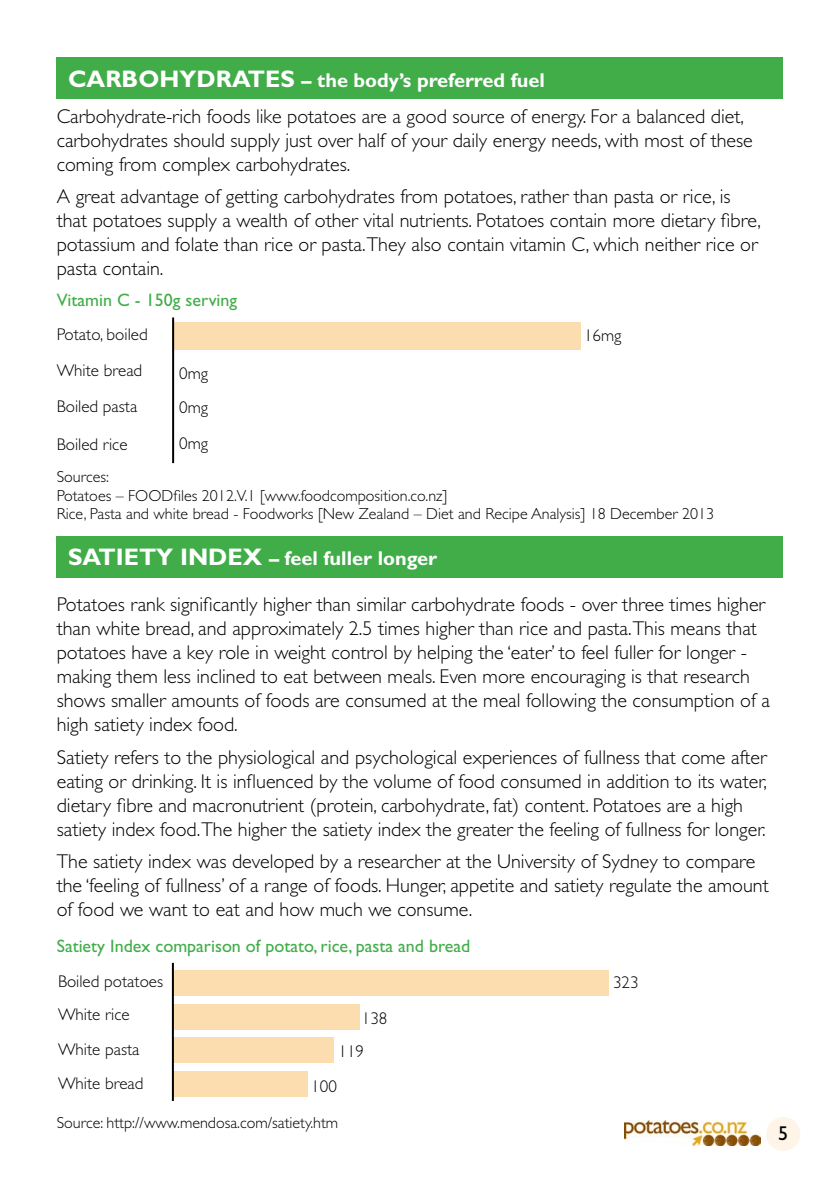
<style>
.page{position:relative;width:840px;height:1191px;background:#fff}
.page>*{position:absolute;margin:0;border:0;box-sizing:border-box;transform-origin:0 0}
.t1{font:700 24px "Gill Sans";color:#fff}
.t2{font:300 20px/24px "Gill Sans";color:#000}
.t3{font:700 20px "Gill Sans";color:#fff}
.t4{font:20px "Gill Sans";color:#000}
.t5{font:18px "Gill Sans";color:#41ad49}
.t6{font:300 17px/34px "Gill Sans";color:#000}
.t7{font:300 16px/18px "Gill Sans";color:#000}
.s1{font-size:24px}
</style>
<div class="page">
<div style="left:57px;top:57px;width:725px;height:41px;background:#41ad49"></div>
<div style="left:57px;top:536px;width:725px;height:42px;background:#41ad49"></div>
<div style="left:765px;top:1117px;width:34px;height:34px;background:#fef4e7;border-radius:50%"></div>
<div style="left:173px;top:322px;width:407px;height:27px;background:#fbddaf"></div>
<hr style="left:172px;top:317px;width:2px;height:146px;background:#000">
<div style="left:173px;top:970px;width:435px;height:26px;background:#fbddaf"></div>
<div style="left:173px;top:1004px;width:186px;height:25px;background:#fbddaf"></div>
<div style="left:173px;top:1037px;width:160px;height:26px;background:#fbddaf"></div>
<div style="left:173px;top:1071px;width:134px;height:26px;background:#fbddaf"></div>
<hr style="left:172px;top:963px;width:2px;height:138px;background:#000">
<img style="left:624px;top:1120px;width:135px;height:25px">
<p class="t1" style="left:68px;top:65px;width:165px">Carbo hydrat</p>
<p class="t3" style="left:265px;top:68px;width:281px"><span class="s1">es</span> – the body’s preferred fuel</p>
<p class="t2" style="left:57px;top:105px;width:697px">Carbohydrate-rich foods like potatoes are a good source of energy. For a balanced diet, carbohydrates should supply just over half of your daily energy needs, with most of these coming from complex carbohydrates.</p>
<p class="t2" style="left:57px;top:185px;width:705px">A great advantage of getting carbohydrates from potatoes, rather than pasta or rice, is that potatoes supply a wealth of other vital nutrients. Potatoes contain more dietary fibre, potassium and folate than rice or pasta.They also contain vitamin C, which neither rice or pasta contain.</p>
<p class="t5" style="left:57px;top:289px;width:182px">Vitamin C - 150g serving</p>
<p class="t6" style="left:57px;top:317px;width:92px">Potato, boiled</p>
<p class="t6" style="left:57px;top:353px;width:87px">White bread</p>
<p class="t6" style="left:57px;top:390px;width:82px">Boiled pasta</p>
<p class="t6" style="left:57px;top:428px;width:72px">Boiled rice</p>
<p class="t6" style="left:179px;top:356px;width:30px">0mg<br>0mg</p>
<p class="t6" style="left:179px;top:426px;width:30px">0mg</p>
<p class="t6" style="left:583px;top:318px;width:39px">16mg</p>
<p class="t7" style="left:57px;top:468px;width:658px">Sources:<br>Potatoes – FOODfiles 2012.V.1 [www.foodcomposition.co.nz]<br>Rice, Pasta and white bread - Foodworks [New Zealand – Diet and Recipe Analysis] 18 December 2013</p>
<p class="t1" style="left:68px;top:543px;width:15px">Sati</p>
<p class="t3" style="left:124px;top:547px;width:315px"><span class="s1">ety In dex</span> – feel fuller longer</p>
<p class="t2" style="left:57px;top:593px;width:714px">Potatoes rank significantly higher than similar carbohydrate foods - over three times higher than white bread, and approximately 2.5 times higher than rice and pasta.This means that potatoes have a key role in weight control by helping the ‘eater’ to feel fuller for longer - making them less inclined to eat between meals. Even more encouraging is that research shows smaller amounts of foods are consumed at the meal following the consumption of a high satiety index food.</p>
<p class="t2" style="left:57px;top:745px;width:711px">Satiety refers to the physiological and psychological experiences of fullness that come after eating or drinking. It is influenced by the volume of food consumed in addition to its water, dietary fibre and macronutrient (protein, carbohydrate, fat) content. Potatoes are a high satiety index food.The higher the satiety index the greater the feeling of fullness for longer.</p>
<p class="t2" style="left:57px;top:849px;width:713px">The satiety index was developed by a researcher at the University of Sydney to compare the ‘feeling of fullness’ of a range of foods. Hunger, appetite and satiety regulate the amount of food we want to eat and how much we consume.</p>
<p class="t5" style="left:57px;top:935px;width:415px">Satiety Index comparison of potato, rice, pasta and bread</p>
<p class="t6" style="left:58px;top:964px;width:106px">Boiled potatoes</p>
<p class="t6" style="left:58px;top:997px;width:73px">White rice</p>
<p class="t6" style="left:58px;top:1033px;width:87px">White pasta<br>White bread</p>
<p class="t6" style="left:362px;top:1001px;width:27px">138</p>
<p class="t6" style="left:338px;top:1034px;width:27px">119</p>
<p class="t6" style="left:311px;top:1069px;width:27px">100</p>
<p class="t6" style="left:612px;top:965px;width:27px">323</p>
<p class="t7" style="left:57px;top:1114px;width:283px">Source: http://www.mendosa.com/satiety.htm</p>
<p class="t4" style="left:777px;top:1122px;width:11px">5</p>
</div>
